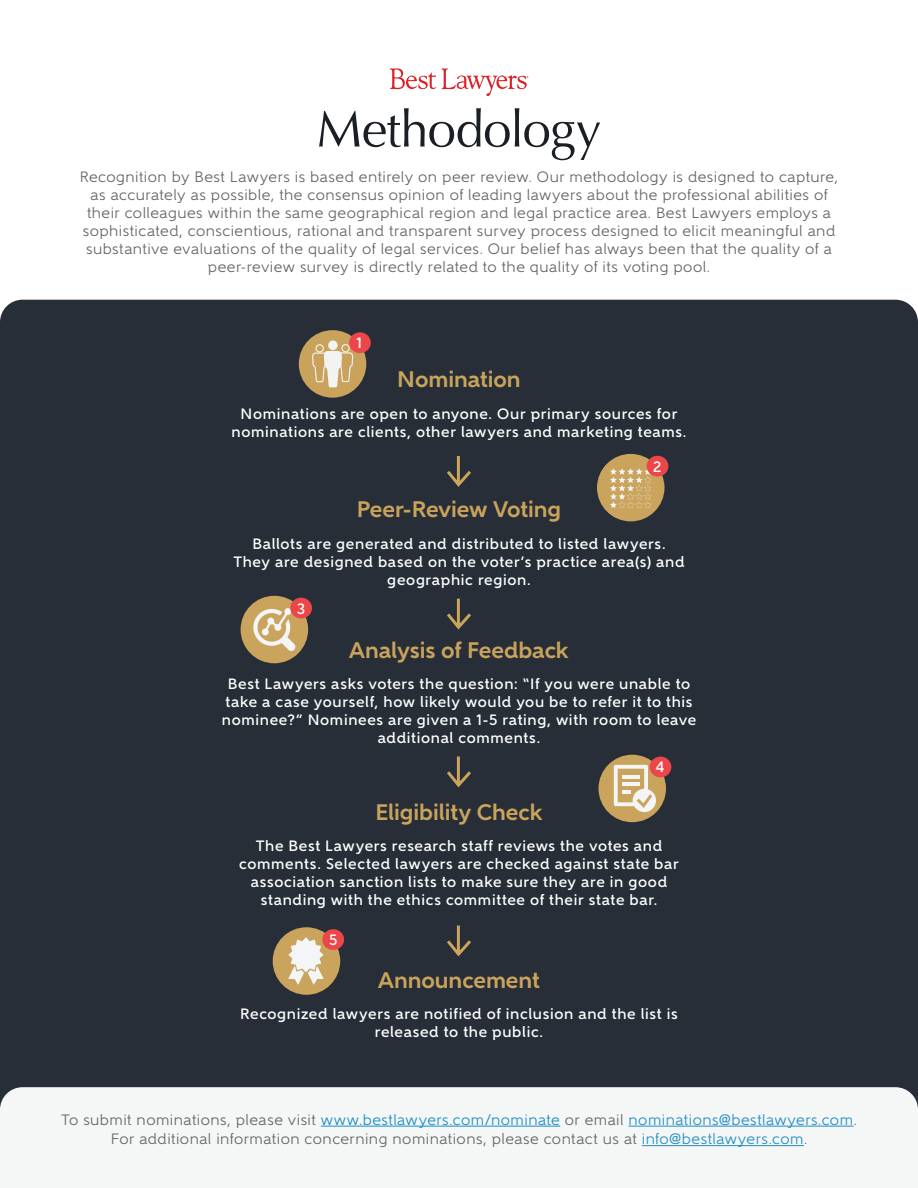
<style>
.page{position:relative;width:918px;height:1188px;background:#fff}
.page>*{position:absolute;margin:0;border:0;box-sizing:border-box;transform-origin:0 0}
.t1{font:51px "Optima LT Pro";letter-spacing:-.015em;color:#1a1f25}
.t2{font:700 22.5px "Gentleman 800";letter-spacing:-.005em;color:#c9a35b}
.t3{font:15px/18px "Gentleman 500";letter-spacing:.03em;color:#626465;text-align:center}
.t4{font:500 15px/18px "Gentleman 700";letter-spacing:.045em;color:#fff;text-align:center}
.s1{color:#188dc2}
.s2{color:#208dc3}
</style>
<div class="page">
<div style="left:0;top:300px;width:918px;height:888px;background:#272e38;border-radius:22px"></div>
<svg style="left:390px;top:68px;width:138px;height:28px"></svg>
<div style="left:299px;top:330px;width:67px;height:68px;background:#c9a35b;border-radius:50%"></div>
<div style="left:349px;top:332px;width:22px;height:21px;background:#eb4649;border-radius:50%"></div>
<svg style="left:447px;top:456px;width:24px;height:31px"></svg>
<svg style="left:447px;top:598px;width:24px;height:32px"></svg>
<svg style="left:447px;top:756px;width:24px;height:32px"></svg>
<svg style="left:447px;top:925px;width:24px;height:32px"></svg>
<div style="left:0;top:1087px;width:918px;height:101px;background:#f5f7f7"></div>
<hr style="left:321px;top:1126px;width:239px;height:1px;background:#188dc2">
<hr style="left:629px;top:1126px;width:225px;height:1px;background:#208dc3">
<hr style="left:642px;top:1145px;width:162px;height:1px;background:#208dc3">
<div style="left:341px;top:344px;width:9px;height:8px;border:1px solid #f3f3f3;border-radius:50%"></div>
<div style="left:316px;top:344px;width:8px;height:9px;border:1px solid #f4f5f6;border-radius:50%"></div>
<div style="left:328px;top:341px;width:10px;height:9px;background:#f3f3f3;border-radius:50%"></div>
<svg style="left:312px;top:351px;width:42px;height:36px"></svg>
<div style="left:597px;top:454px;width:67px;height:67px;background:#caa45c;border-radius:50%"></div>
<svg style="left:610px;top:468px;width:42px;height:40px"></svg>
<div style="left:647px;top:456px;width:21px;height:21px;background:#eb4649;border-radius:50%"></div>
<div style="left:241px;top:596px;width:67px;height:67px;background:#caa45c;border-radius:50%"></div>
<svg style="left:253px;top:608px;width:43px;height:43px"></svg>
<div style="left:290px;top:598px;width:22px;height:20px;background:#eb4649;border-radius:50%"></div>
<div style="left:598px;top:755px;width:68px;height:67px;background:#caa45c;border-radius:50%"></div>
<div style="left:650px;top:757px;width:21px;height:20px;background:#eb4649;border-radius:50%"></div>
<svg style="left:614px;top:765px;width:42px;height:47px"></svg>
<div style="left:273px;top:927px;width:67px;height:68px;background:#caa45c;border-radius:50%"></div>
<div style="left:322px;top:929px;width:22px;height:21px;background:#eb4649;border-radius:50%"></div>
<svg style="left:288px;top:937px;width:36px;height:48px"></svg>
<h1 class="t1" style="left:317px;top:97px;width:286px">Methodology</h1>
<p class="t3" style="left:80px;top:167px;width:760px">Recognition by Best Lawyers is based entirely on peer review. Our methodology is designed to capture, as accurately as possible, the consensus opinion of leading lawyers about the professional abilities of their colleagues within the same geographical region and legal practice area. Best Lawyers employs a sophisticated, conscientious, rational and transparent survey process designed to elicit meaningful and substantive evaluations of the quality of legal services. Our belief has always been that the quality of a peer-review survey is directly related to the quality of its voting pool.</p>
<p class="t4" style="left:357px;top:334px;width:7px">1</p>
<h2 class="t2" style="left:397px;top:366px;width:125px">Nomination</h2>
<p class="t4" style="left:232px;top:405px;width:456px">Nominations are open to anyone. Our primary sources for nominations are clients, other lawyers and marketing teams.</p>
<p class="t4" style="left:653px;top:457px;width:10px">2</p>
<h2 class="t2" style="left:357px;top:496px;width:206px">Peer-Review Voting</h2>
<p class="t4" style="left:233px;top:535px;width:453px">Ballots are generated and distributed to listed lawyers.<br>They are designed based on the voter’s practice area(s) and geographic region.</p>
<p class="t4" style="left:297px;top:599px;width:10px">3</p>
<h2 class="t2" style="left:349px;top:637px;width:221px">Analysis of Feedback</h2>
<p class="t4" style="left:222px;top:675px;width:476px">Best Lawyers asks voters the question: “If you were unable to take a case yourself, how likely would you be to refer it to this nominee?” Nominees are given a 1-5 rating, with room to leave additional comments.</p>
<p class="t4" style="left:656px;top:758px;width:10px">4</p>
<h2 class="t2" style="left:375px;top:798px;width:169px">Eligibility Check</h2>
<p class="t4" style="left:239px;top:837px;width:441px">The Best Lawyers research staff reviews the votes and comments. Selected lawyers are checked against state bar association sanction lists to make sure they are in good standing with the ethics committee of their state bar.</p>
<p class="t4" style="left:329px;top:931px;width:10px">5</p>
<h2 class="t2" style="left:378px;top:966px;width:163px">Announcement</h2>
<p class="t4" style="left:240px;top:1005px;width:439px">Recognized lawyers are notified of inclusion and the list is released to the public.</p>
<p class="t3" style="left:61px;top:1110px;width:797px;line-height:19.5px">To submit nominations, please visit <span class="s1">www.bestlawyers.com/nominate</span> or email <span class="s2">nominations@bestlawyers.com</span>.<br>For additional information concerning nominations, please contact us at <span class="s2">info@bestlawyers.com</span>.</p>
</div>
